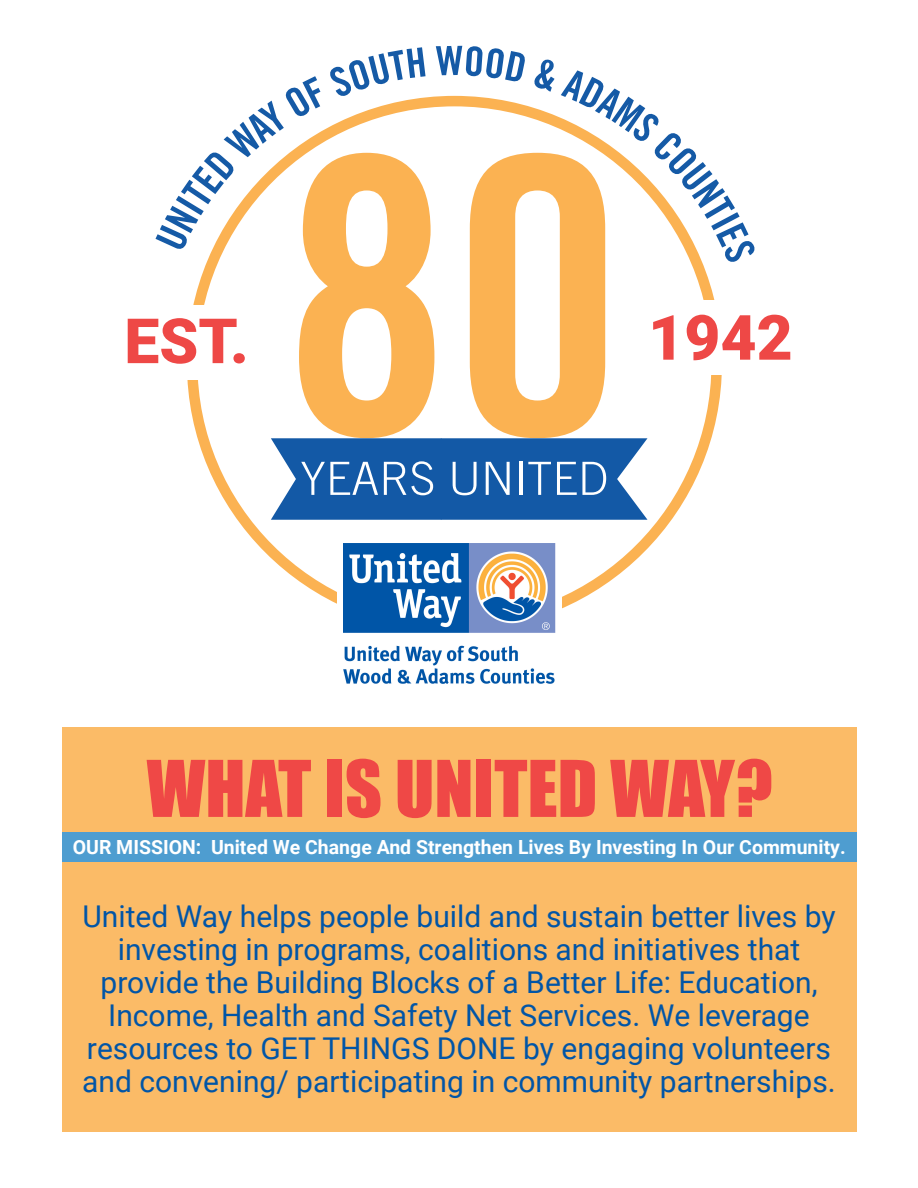
<style>
.page{position:relative;width:918px;height:1188px;background:#fff}
.page>*{position:absolute;margin:0;border:0;box-sizing:border-box;transform-origin:0 0}
.t1{font:72.15px "Impact";color:#ef4846}
.t2{font:30px/33px "Roboto";color:#0155a7;text-align:center}
.t3{font:700 19.5px "Roboto";color:#fff}
</style>
<div class="page">
<div style="left:62px;top:728px;width:794px;height:404px;background:#fbbb67"></div>
<div style="left:62px;top:832px;width:794px;height:30px;background:#4e9dd0"></div>
<img style="left:343px;top:543px;width:213px;height:141px">
<svg style="left:128px;top:46px;width:662px;height:474px"></svg>
<h1 class="t1" style="left:147px;top:733px;width:628px">WHAT IS UNITED WAY?</h1>
<p class="t3" style="left:73px;top:834px;width:774px">OUR MISSION: United We Change And Strengthen Lives By Investing In Our Community.</p>
<p class="t2" style="left:82px;top:899px;width:755px">United Way helps people build and sustain better lives by investing in programs, coalitions and initiatives that provide the Building Blocks of a Better Life: Education, Income, Health and Safety Net Services. We leverage resources to GET THINGS DONE by engaging volunteers and convening/ participating in community partnerships.</p>
</div>
